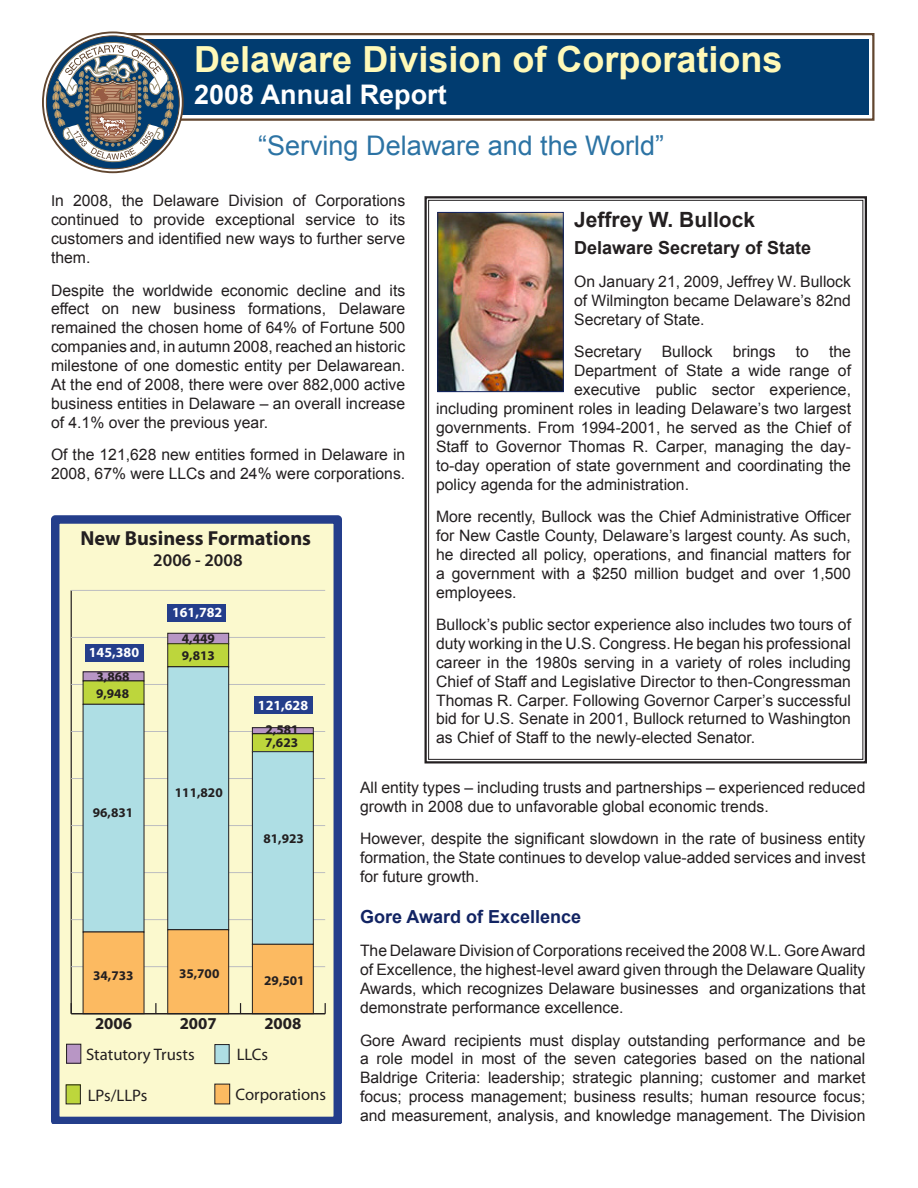
<style>
.page{position:relative;width:918px;height:1188px;background:#fff}
.page>*{position:absolute;margin:0;border:0;box-sizing:border-box;transform-origin:0 0}
.t1{font:700 36px "Arial";color:#fff9b8}
.t2{font:27px "Arial";color:#2c73a4}
.t3{font:700 27px "Arial";color:#fff}
.t4{font:700 21px "Arial";color:#231f20}
.t5{font:700 20.4px "Myriad Pro";color:#231f20}
.t6{font:700 18px "Arial";color:#231f20}
.t7{font:700 18px "Arial";color:#122463}
.t8{font:600 17.85px "Myriad Pro";color:#231f20}
.t9{font:16.65px "Myriad Pro";color:#231f20}
.t10{font:700 16.65px "Myriad Pro";color:#231f20}
.t11{font:15.75px/18.9px "Arial";color:#231f20;text-align:justify}
.t12{font:700 13.95px "Myriad Pro";color:#fff}
.t13{font:700 13.35px/13.4px "Myriad Pro";color:#231f20}
.s1{font-size:15px}
</style>
<div class="page">
<div style="left:117px;top:33px;width:757px;height:88px;background:linear-gradient(to right,#fafafa,#fff);border:2px solid #62462f"></div>
<div style="left:118px;top:39px;width:750px;height:75px;background:#013c70"></div>
<svg style="left:424px;top:196px;width:443px;height:568px"></svg>
<img style="left:439px;top:214px;width:123px;height:176px">
<div style="left:437px;top:212px;width:127px;height:180px;border:1px solid #122463"></div>
<svg style="left:52px;top:32px;width:122px;height:141px"></svg>
<svg style="left:51px;top:515px;width:290px;height:609px;fill:#fbf9ce"></svg>
<p class="t1" style="left:194px;top:35px;width:590px">Delaware Division of Corporations</p>
<p class="t3" style="left:194px;top:77px;width:254px">2008 Annual Report</p>
<p class="t2" style="left:258px;top:128px;width:408px">“Serving Delaware and the World”</p>
<p class="t11" style="left:51px;top:192px;width:356px"><span class="s1">I</span>n 2008, the Delaware Division of Corporations continued to provide exceptional service to its customers and identified new ways to further serve them.</p>
<p class="t11" style="left:51px;top:281px;width:356px">Despite the worldwide economic decline and its effect on new business formations, Delaware remained the chosen home of 64% of Fortune 500 companies and, in autumn 2008, reached an historic milestone of one domestic entity per Delawarean.<br>At the end of 2008, there were over 882,000 active business entities in Delaware – an overall increase of 4.1% over the previous year.</p>
<p class="t11" style="left:51px;top:445px;width:356px">Of the 121,628 new entities formed in Delaware in<br>2008, 67% were LLCs and 24% were corporations.</p>
<p class="t5" style="left:81px;top:525px;width:232px">New Business Formations</p>
<p class="t8" style="left:153px;top:549px;width:91px">2006 - 2008</p>
<p class="t12" style="left:172px;top:604px;width:52px">161,782</p>
<p class="t12" style="left:89px;top:643px;width:52px">145,380</p>
<p class="t13" style="left:97px;top:669px;width:35px">3,868</p>
<p class="t13" style="left:96px;top:686px;width:35px">9,948</p>
<p class="t13" style="left:182px;top:632px;width:35px">4,449</p>
<p class="t13" style="left:182px;top:649px;width:35px">9,813</p>
<p class="t12" style="left:258px;top:697px;width:52px">121,628</p>
<p class="t13" style="left:265px;top:722px;width:35px">2,581<br>7,623</p>
<p class="t4" style="left:574px;top:206px;width:182px">Jeffrey W. Bullock</p>
<p class="t6" style="left:574px;top:236px;width:239px">Delaware Secretary of State</p>
<p class="t11" style="left:574px;top:272px;width:278px">On January 21, 2009, Jeffrey W. Bullock of Wilmington became Delaware’s 82nd Secretary of State.</p>
<p class="t11" style="left:574px;top:342px;width:69px">Secretary</p>
<p class="t11" style="left:662px;top:342px;width:52px">Bullock</p>
<p class="t11" style="left:733px;top:342px;width:44px">brings</p>
<p class="t11" style="left:796px;top:342px;width:15px">to</p>
<p class="t11" style="left:829px;top:342px;width:23px">the</p>
<p class="t11" style="left:574px;top:361px;width:278px">Department of State a wide range of</p>
<p class="t11" style="left:574px;top:380px;width:278px">executive public sector experience,</p>
<p class="t11" style="left:436px;top:399px;width:416px">including prominent roles in leading Delaware’s two largest</p>
<p class="t11" style="left:436px;top:418px;width:416px">governments. From 1994-2001, he served as the Chief of</p>
<p class="t11" style="left:436px;top:437px;width:416px">Staff to Governor Thomas R. Carper, managing the day-</p>
<p class="t11" style="left:436px;top:456px;width:416px">to-day operation of state government and coordinating the</p>
<p class="t11" style="left:436px;top:475px;width:254px">policy agenda for the administration.</p>
<p class="t11" style="left:436px;top:507px;width:417px">More recently, Bullock was the Chief Administrative Officer for New Castle County, Delaware’s largest county. As such, he directed all policy, operations, and financial matters for a government with a $250 million budget and over 1,500 employees.</p>
<p class="t11" style="left:436px;top:615px;width:417px">Bullock’s public sector experience also includes two tours of duty working in the U.S. Congress. He began his professional career in the 1980s serving in a variety of roles including Chief of Staff and Legislative Director to then-Congressman Thomas R. Carper. Following Governor Carper’s successful bid for U.S. Senate in 2001, Bullock returned to Washington as Chief of Staff to the newly-elected Senator.</p>
<p class="t13" style="left:93px;top:806px;width:42px">96,831</p>
<p class="t13" style="left:175px;top:786px;width:49px">111,820</p>
<p class="t13" style="left:263px;top:831px;width:42px">81,923</p>
<p class="t13" style="left:93px;top:968px;width:42px">34,733</p>
<p class="t13" style="left:179px;top:967px;width:42px">35,700</p>
<p class="t13" style="left:264px;top:973px;width:42px">29,501</p>
<p class="t10" style="left:95px;top:1013px;width:39px">2006</p>
<p class="t10" style="left:180px;top:1013px;width:39px">2007</p>
<p class="t10" style="left:264px;top:1013px;width:39px">2008</p>
<p class="t9" style="left:86px;top:1045px;width:110px">Statutory Trusts</p>
<p class="t9" style="left:88px;top:1085px;width:61px">LPs/LLPs</p>
<p class="t9" style="left:237px;top:1044px;width:33px">LLCs</p>
<p class="t9" style="left:236px;top:1084px;width:92px">Corporations</p>
<p class="t11" style="left:360px;top:778px;width:507px">All entity types – including trusts and partnerships – experienced reduced growth in 2008 due to unfavorable global economic trends.</p>
<p class="t11" style="left:360px;top:829px;width:507px">However, despite the significant slowdown in the rate of business entity formation, the State continues to develop value-added services and invest for future growth.</p>
<p class="t7" style="left:360px;top:904px;width:223px">Gore Award of Excellence</p>
<p class="t11" style="left:360px;top:942px;width:507px">The Delaware Division of Corporations received the 2008 W.L. Gore Award of Excellence, the highest-level award given through the Delaware Quality Awards, which recognizes Delaware businesses and organizations that demonstrate performance excellence.</p>
<p class="t11" style="left:360px;top:1031px;width:507px">Gore Award recipients must display outstanding performance and be a role model in most of the seven categories based on the national Baldrige Criteria: leadership; strategic planning; customer and market focus; process management; business results; human resource focus; and measurement, analysis, and knowledge management. The Division</p>
</div>
